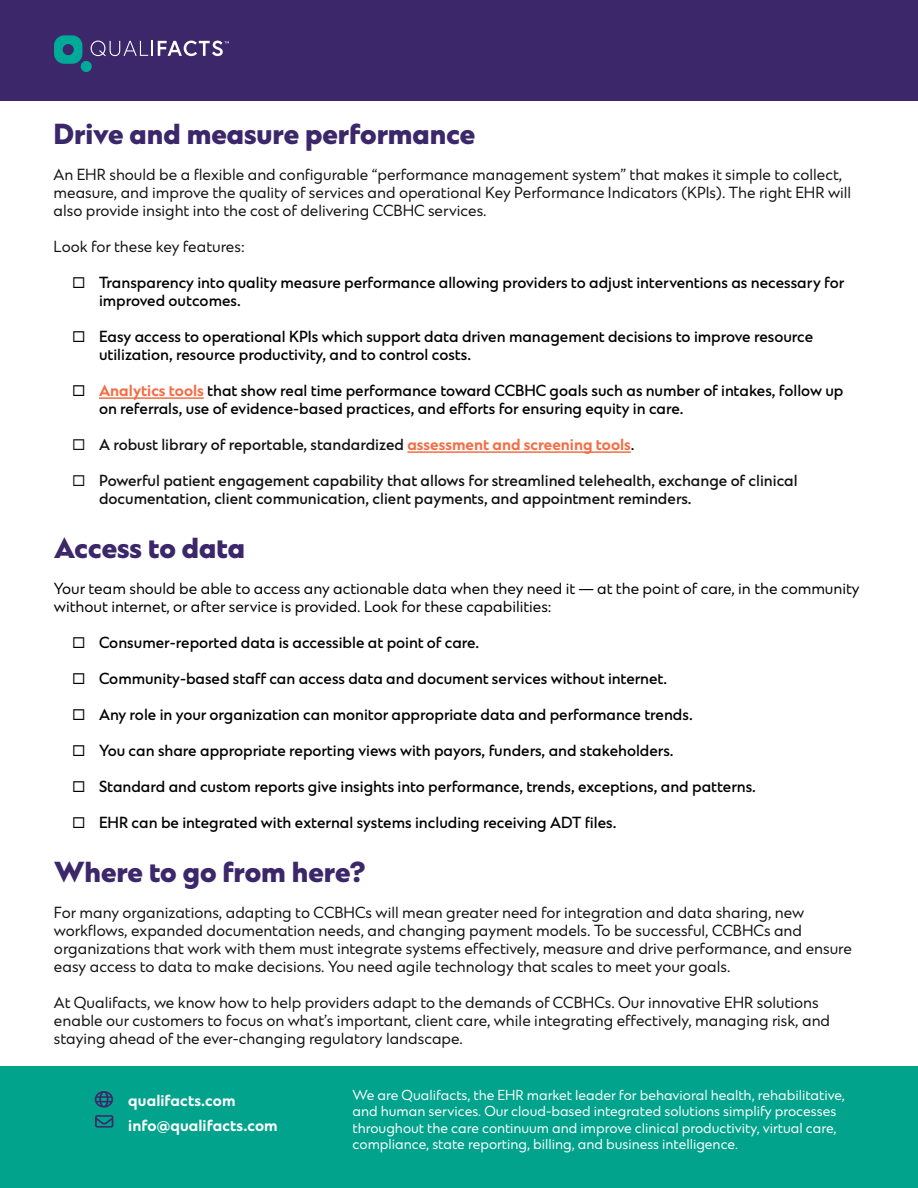
<style>
.page{position:relative;width:918px;height:1188px;background:#fff}
.page>*{position:absolute;margin:0;border:0;box-sizing:border-box;transform-origin:0 0}
.t1{font:800 27px "Ekster";color:#3b276a}
.t2{font:15px/18px "Ekster";color:#111}
.t3{font:500 15px/18px "Ekster";color:#000}
.t4{font:500 15px/18px "Ekster";color:#111}
.t5{font:15px/18px "Ekster";color:#000}
.t6{font:700 15px/24.8px "Ekster";letter-spacing:.005em;color:#fff}
.t7{font:13.5px/16.5px "Ekster";color:#fff}
.s1{font-weight:700;color:#f36e47}
</style>
<div class="page">
<div style="left:0;top:0;width:918px;height:100px;background:#3b276a"></div>
<svg style="left:91px;top:41px;width:138px;height:15px"></svg>
<svg style="left:54px;top:35px;width:28px;height:29px"></svg>
<div style="left:81px;top:61px;width:11px;height:11px;background:#00a998;border-radius:50%"></div>
<div style="left:0;top:1066px;width:918px;height:122px;background:#01a38c"></div>
<svg style="left:95px;top:1115px;width:18px;height:13px"></svg>
<svg style="left:95px;top:1091px;width:18px;height:17px"></svg>
<hr style="left:99px;top:397px;width:105px;height:2px;background:#f36e47">
<hr style="left:407px;top:451px;width:224px;height:2px;background:#f36e47">
<h1 class="t1" style="left:54px;top:117px;width:423px">Drive and measure performance</h1>
<p class="t2" style="left:54px;top:166px;width:799px">An EHR should be a flexible and configurable “performance management system” that makes it simple to collect, measure, and improve the quality of services and operational Key Performance Indicators (KPIs). The right EHR will also provide insight into the cost of delivering CCBHC services.</p>
<p class="t2" style="left:54px;top:238px;width:193px">Look for these key features:</p>
<p class="t3" style="left:99px;top:274px;width:747px">Transparency into quality measure performance allowing providers to adjust interventions as necessary for improved outcomes.</p>
<p class="t3" style="left:99px;top:328px;width:716px">Easy access to operational KPIs which support data driven management decisions to improve resource utilization, resource productivity, and to control costs.</p>
<p class="t3" style="left:99px;top:382px;width:746px"><span class="s1">Analytics tools</span> that show real time performance toward CCBHC goals such as number of intakes, follow up on referrals, use of evidence-based practices, and efforts for ensuring equity in care.</p>
<p class="t4" style="left:99px;top:436px;width:537px">A robust library of reportable, standardized <span class="s1">assessment and screening tools</span>.</p>
<p class="t4" style="left:99px;top:472px;width:700px">Powerful patient engagement capability that allows for streamlined telehealth, exchange of clinical documentation, client communication, client payments, and appointment reminders.</p>
<h1 class="t1" style="left:54px;top:531px;width:193px">Access to data</h1>
<p class="t5" style="left:54px;top:580px;width:807px">Your team should be able to access any actionable data when they need it — at the point of care, in the community without internet, or after service is provided. Look for these capabilities:</p>
<p class="t3" style="left:99px;top:634px;width:382px">Consumer-reported data is accessible at point of care.</p>
<p class="t3" style="left:99px;top:670px;width:570px">Community-based staff can access data and document services without internet.</p>
<p class="t3" style="left:99px;top:706px;width:595px">Any role in your organization can monitor appropriate data and performance trends.</p>
<p class="t3" style="left:99px;top:742px;width:576px">You can share appropriate reporting views with payors, funders, and stakeholders.</p>
<p class="t3" style="left:99px;top:778px;width:659px">Standard and custom reports give insights into performance, trends, exceptions, and patterns.</p>
<p class="t3" style="left:99px;top:814px;width:519px">EHR can be integrated with external systems including receiving ADT files.</p>
<h1 class="t1" style="left:54px;top:855px;width:313px">Where to go from here?</h1>
<p class="t2" style="left:54px;top:904px;width:800px">For many organizations, adapting to CCBHCs will mean greater need for integration and data sharing, new workflows, expanded documentation needs, and changing payment models. To be successful, CCBHCs and organizations that work with them must integrate systems effectively, measure and drive performance, and ensure easy access to data to make decisions. You need agile technology that scales to meet your goals.</p>
<p class="t2" style="left:54px;top:994px;width:778px">At Qualifacts, we know how to help providers adapt to the demands of CCBHCs. Our innovative EHR solutions enable our customers to focus on what’s important, client care, while integrating effectively, managing risk, and staying ahead of the ever-changing regulatory landscape.</p>
<p class="t6" style="left:128px;top:1089px;width:151px">qualifacts.com info@qualifacts.com</p>
<p class="t7" style="left:353px;top:1087px;width:494px">We are Qualifacts, the EHR market leader for behavioral health, rehabilitative, and human services. Our cloud-based integrated solutions simplify processes throughout the care continuum and improve clinical productivity, virtual care, compliance, state reporting, billing, and business intelligence.</p>
</div>
